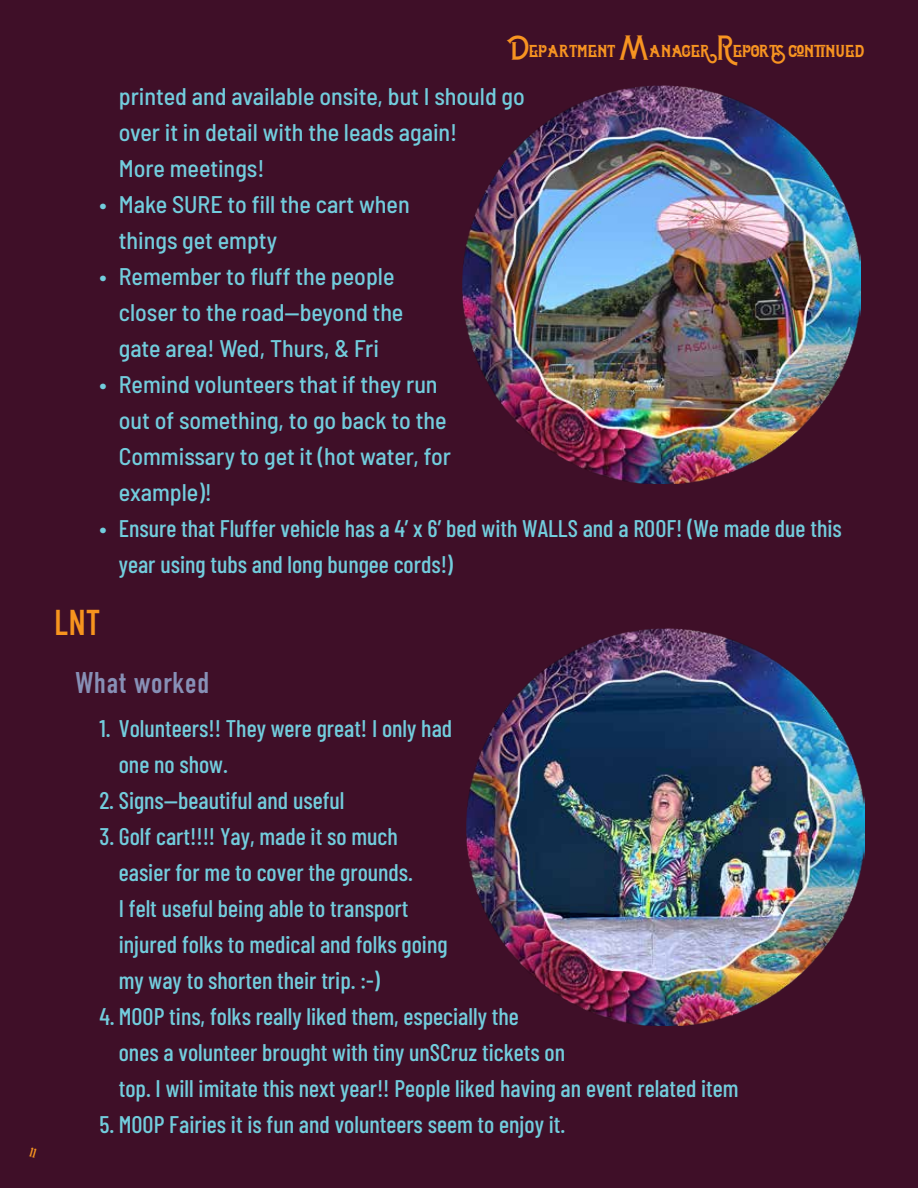
<style>
.page{position:relative;width:918px;height:1188px;background:#3f0f28}
.page>*{position:absolute;margin:0;border:0;box-sizing:border-box;transform-origin:0 0}
.t1{font:36px "DIN Condensed";color:#f7941e}
.t2{font:30px "DIN Condensed";letter-spacing:.01em;color:#8790b6}
.t3{font:500 24px/36px "Barlow Condensed";color:#72cddd}
.t4{font:500 semi-condensed 24px/36px "Barlow";color:#72cddd}
.t5{font:24px "Celestial Typeface";color:#f79421}
.s1{font-family:"Barlow Condensed";font-stretch:normal}
</style>
<div class="page">
<img style="left:463px;top:85px;width:397px;height:398px">
<img style="left:466px;top:628px;width:398px;height:398px">
<p class="t5" style="left:507px;top:35px;width:359px">Department Manager Reports continued</p>
<p class="t4" style="left:119px;top:77px;width:408px">printed and available onsite, but I should go over it in detail with the leads again!<br>More meetings!</p>
<p class="t4" style="left:119px;top:185px;width:292px;text-indent:-19px"><span class="s1">•</span> Make SURE to fill the cart when things get empty</p>
<p class="t4" style="left:119px;top:257px;width:286px;text-indent:-19px"><span class="s1">•</span> Remember to fluff the people closer to the road—beyond the gate area! Wed, Thurs, &amp; Fri</p>
<p class="t4" style="left:119px;top:365px;width:334px;text-indent:-19px"><span class="s1">•</span> Remind volunteers that if they run out of something, to go back to the<br>Commissary to get it (hot water, for example)!</p>
<p class="t3" style="left:119px;top:509px;width:724px;text-indent:-19px">• Ensure that Fluffer vehicle has a 4’ x 6’ bed with WALLS and a ROOF! (We made due this year using tubs and long bungee cords!)</p>
<h1 class="t1" style="left:54px;top:602px;width:48px">LNT</h1>
<p class="t2" style="left:76px;top:665px;width:135px">What worked</p>
<p class="t3" style="left:119px;top:709px;width:335px;text-indent:-19px">1. Volunteers!! They were great! I only had one no show.</p>
<p class="t3" style="left:99px;top:781px;width:247px">2. Signs—beautiful and useful</p>
<p class="t3" style="left:119px;top:817px;width:330px;text-indent:-19px">3. Golf cart!!!! Yay, made it so much easier for me to cover the grounds.<br>I felt useful being able to transport injured folks to medical and folks going my way to shorten their trip. :-)</p>
<p class="t3" style="left:119px;top:997px;width:621px;text-indent:-19px">4. MOOP tins, folks really liked them, especially the<br>ones a volunteer brought with tiny unSCruz tickets on<br>top. I will imitate this next year!! People liked having an event related item</p>
<p class="t3" style="left:99px;top:1105px;width:467px">5. MOOP Fairies it is fun and volunteers seem to enjoy it.</p>
</div>
